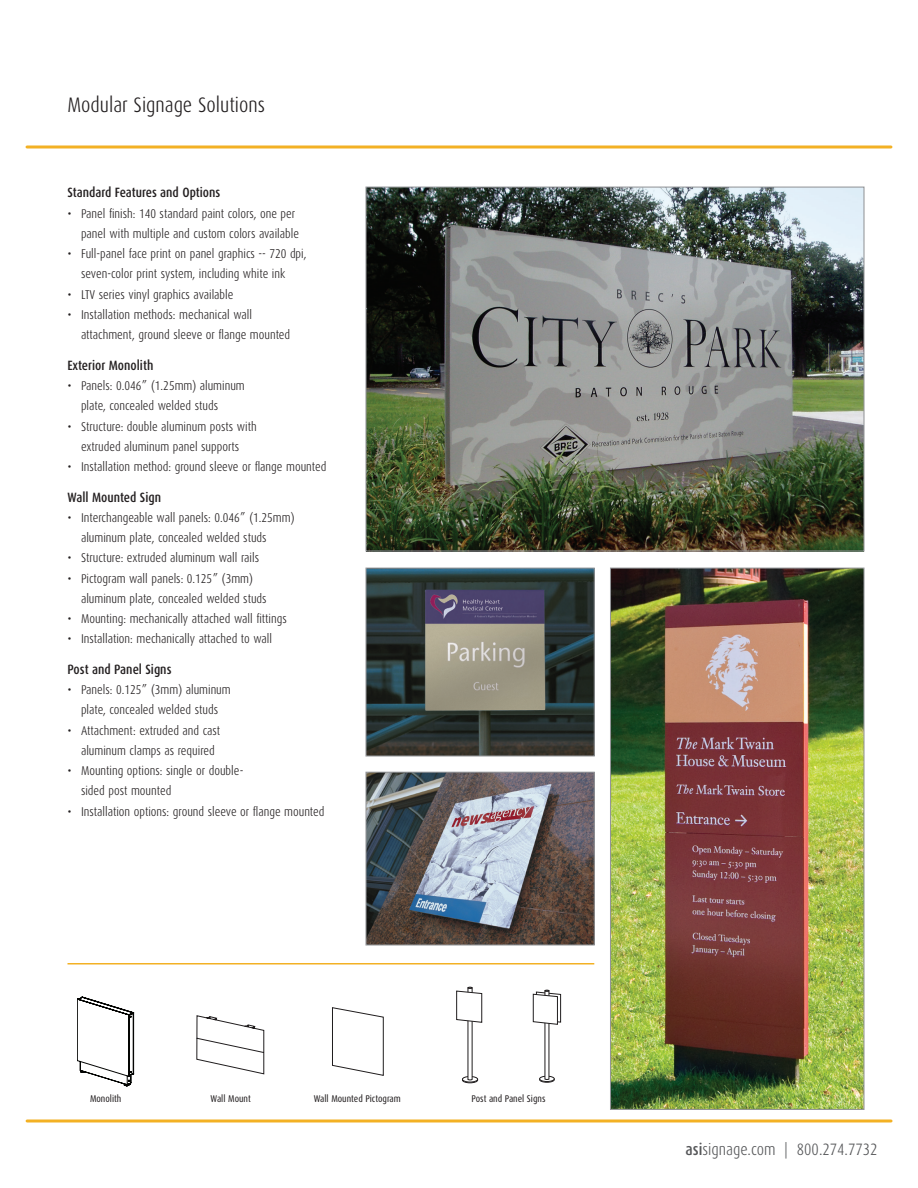
<style>
.page{position:relative;width:918px;height:1188px;background:#fff}
.page>*{position:absolute;margin:0;border:0;box-sizing:border-box;transform-origin:0 0}
.t1{font:300 21px "Dax Condensed";color:#231f20}
.t2{font:300 16.5px "Dax Condensed";color:#57585a}
.MOD_Bullet_Title_sm{font:500 13.5px "Dax Condensed";color:#231f20}
.t3{font:300 12.75px/20.2px "Dax Condensed";color:#231f20}
.Product_Family_Title{font:9.75px "Dax Condensed";color:#231f20}
.s1{font-weight:500}
</style>
<div class="page">
<svg style="left:77px;top:997px;width:57px;height:89px"></svg>
<svg style="left:196px;top:1015px;width:69px;height:60px"></svg>
<svg style="left:332px;top:1007px;width:52px;height:69px"></svg>
<div style="left:462px;top:1077px;width:16px;height:6px;border:1px solid #201d1e;border-radius:50%"></div>
<div style="left:462px;top:1077px;width:16px;height:5px;background:#2b2829;border-radius:50%"></div>
<div style="left:462px;top:1076px;width:16px;height:6px;border:1px solid #201d1e;border-radius:50%"></div>
<svg style="left:456px;top:987px;width:27px;height:93px"></svg>
<div style="left:539px;top:1077px;width:16px;height:6px;border:1px solid #201d1e;border-radius:50%"></div>
<div style="left:539px;top:1076px;width:16px;height:6px;border:1px solid #201d1e;border-radius:50%"></div>
<svg style="left:532px;top:990px;width:29px;height:90px"></svg>
<img style="left:612px;top:570px;width:251px;height:538px">
<div style="left:610px;top:568px;width:255px;height:542px;border:1px solid #939598"></div>
<img style="left:367px;top:774px;width:226px;height:170px">
<div style="left:365px;top:772px;width:230px;height:174px;border:1px solid #939598"></div>
<img style="left:367px;top:570px;width:226px;height:185px">
<div style="left:365px;top:568px;width:230px;height:189px;border:1px solid #939598"></div>
<img style="left:367px;top:189px;width:496px;height:361px">
<hr style="left:68px;top:963px;width:526px;height:1px;background:#f3b124">
<hr style="left:27px;top:146px;width:864px;height:2px;background:#f3b124">
<hr style="left:27px;top:1119px;width:864px;height:3px;background:#f3b124">
<p class="t1" style="left:68px;top:93px;width:199px">Modular Signage Solutions</p>
<p class="MOD_Bullet_Title_sm" style="left:68px;top:185px;width:154px">Standard Features and Options</p>
<p class="t3" style="left:68px;top:203px;width:233px;text-align:right">• Panel finish: 140 standard paint colors, one per panel with multiple and custom colors available</p>
<p class="t3" style="left:81px;top:244px;width:227px;text-indent:-14px">• Full-panel face print on panel graphics -- 720 dpi, seven-color print system, including white ink</p>
<p class="t3" style="left:68px;top:284px;width:168px">• LTV series vinyl graphics available</p>
<p class="t3" style="left:81px;top:305px;width:211px;text-indent:-14px">• Installation methods: mechanical wall attachment, ground sleeve or flange mounted</p>
<p class="MOD_Bullet_Title_sm" style="left:68px;top:358px;width:87px">Exterior Monolith</p>
<p class="t3" style="left:81px;top:376px;width:165px;text-indent:-14px">• Panels: 0.046” (1.25mm) aluminum plate, concealed welded studs</p>
<p class="t3" style="left:68px;top:416px;width:191px;text-align:center">• Structure: double aluminum posts with extruded aluminum panel supports</p>
<p class="t3" style="left:68px;top:457px;width:260px">• Installation method: ground sleeve or flange mounted</p>
<p class="MOD_Bullet_Title_sm" style="left:68px;top:489px;width:95px">Wall Mounted Sign</p>
<p class="t3" style="left:81px;top:507px;width:215px;text-indent:-14px">• Interchangeable wall panels: 0.046” (1.25mm) aluminum plate, concealed welded studs</p>
<p class="t3" style="left:68px;top:548px;width:193px">• Structure: extruded aluminum wall rails</p>
<p class="t3" style="left:81px;top:568px;width:187px;text-indent:-14px">• Pictogram wall panels: 0.125” (3mm) aluminum plate, concealed welded studs</p>
<p class="t3" style="left:68px;top:609px;width:221px">• Mounting: mechanically attached wall fittings</p>
<p class="t3" style="left:68px;top:629px;width:206px">• Installation: mechanically attached to wall</p>
<p class="MOD_Bullet_Title_sm" style="left:68px;top:662px;width:106px">Post and Panel Signs</p>
<p class="t3" style="left:68px;top:680px;width:165px;text-align:center">• Panels: 0.125” (3mm) aluminum plate, concealed welded studs</p>
<p class="t3" style="left:81px;top:720px;width:141px;text-indent:-14px">• Attachment: extruded and cast aluminum clamps as required</p>
<p class="t3" style="left:81px;top:761px;width:164px;text-indent:-14px">• Mounting options: single or double&shy;sided post mounted</p>
<p class="t3" style="left:68px;top:801px;width:259px">• Installation options: ground sleeve or flange mounted</p>
<p class="Product_Family_Title" style="left:90px;top:1093px;width:33px">Monolith</p>
<p class="Product_Family_Title" style="left:211px;top:1093px;width:42px">Wall Mount</p>
<p class="Product_Family_Title" style="left:314px;top:1093px;width:89px">Wall Mounted Pictogram</p>
<p class="Product_Family_Title" style="left:472px;top:1093px;width:75px">Post and Panel Signs</p>
<p class="t2" style="left:686px;top:1140px;width:193px"><span class="s1">asi</span>signage.com | 800.274.7732</p>
</div>
